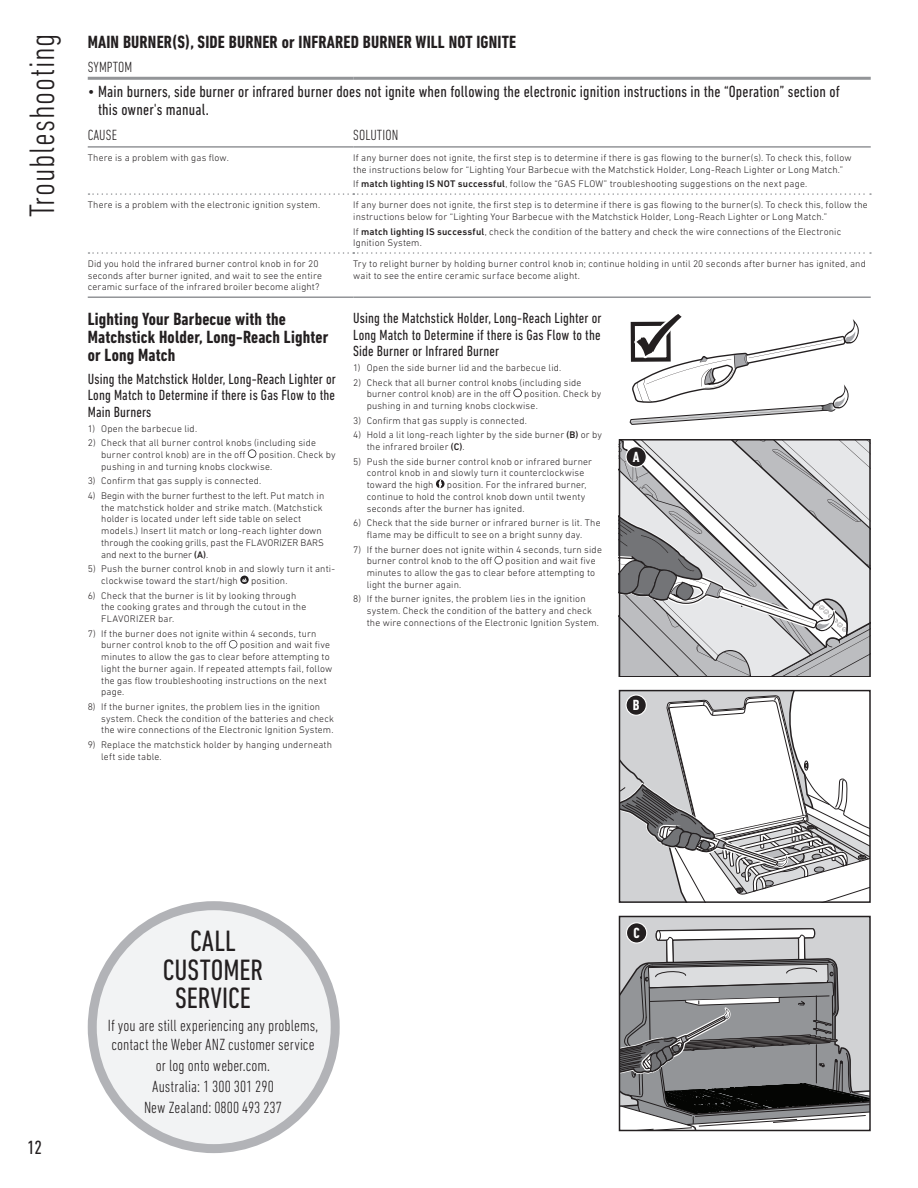
<style>
.page{position:relative;width:918px;height:1188px;background:#fff}
.page>*{position:absolute;margin:0;border:0;box-sizing:border-box;transform-origin:0 0}
.t1{font:300 condensed 36px "DIN Next LT Pro";letter-spacing:.02em;color:#231f20}
.t2{font:condensed 30px/28.5px "DIN Next LT Pro";letter-spacing:.005em;color:#231f20;text-align:center}
.t3{font:condensed 19.5px "DIN Next LT Pro";color:#231f20}
.t4{font:700 condensed 18px/18px "DIN Next LT Pro";letter-spacing:.01em;color:#231f20}
.t5{font:condensed 16.5px/18px "DIN Next LT Pro";letter-spacing:.01em;color:#231f20}
.t6{font:300 condensed 16.5px/20.7px "DIN Next LT Pro";letter-spacing:.005em;color:#231f20;text-align:center}
.t7{font:condensed 15px/16.5px "DIN Next LT Pro";letter-spacing:.01em;color:#231f20;text-align:justify}
.t8{font:300 condensed 15px "DIN Next LT Pro";letter-spacing:.01em;color:#231f20}
.t9{font:700 condensed 15px "DIN Next LT Pro";color:#fff}
.t10{font:300 9.75px/11.7px "DIN Next LT Pro";letter-spacing:.02em;color:#231f20}
.s1{font-weight:500}
</style>
<div class="page">
<svg style="left:622px;top:693px;width:246px;height:207px"></svg>
<div style="left:619px;top:690px;width:252px;height:213px;border:2px solid #231f20"></div>
<svg style="left:619px;top:439px;width:252px;height:237px;background:#c5c5c7"></svg>
<svg style="left:629px;top:314px;width:230px;height:111px"></svg>
<div style="left:622px;top:919px;width:246px;height:9px;background:#d1d2d4"></div>
<svg style="left:622px;top:928px;width:246px;height:200px;background:#919293"></svg>
<div style="left:619px;top:916px;width:252px;height:215px;border:2px solid #231f20"></div>
<div style="left:627px;top:923px;width:20px;height:20px;background:#231f20;border-radius:50%"></div>
<div style="left:626px;top:922px;width:21px;height:22px;border:1px solid #fff;border-radius:50%"></div>
<svg style="left:88px;top:252px;width:783px;height:2px"></svg>
<svg style="left:88px;top:193px;width:783px;height:2px"></svg>
<hr style="left:88px;top:146px;width:265px;height:2px;background:#939598">
<hr style="left:353px;top:146px;width:518px;height:2px;background:#939598">
<hr style="left:88px;top:77px;width:265px;height:3px;background:#939598">
<hr style="left:353px;top:77px;width:518px;height:3px;background:#939598">
<hr style="left:88px;top:296px;width:265px;height:2px;background:#939598">
<hr style="left:353px;top:296px;width:518px;height:2px;background:#939598">
<svg style="left:248px;top:449px;width:8px;height:9px"></svg>
<svg style="left:240px;top:575px;width:9px;height:9px"></svg>
<svg style="left:229px;top:640px;width:8px;height:8px"></svg>
<svg style="left:513px;top:389px;width:9px;height:8px"></svg>
<svg style="left:436px;top:480px;width:9px;height:8px"></svg>
<svg style="left:438px;top:480px;width:4px;height:8px"></svg>
<svg style="left:495px;top:556px;width:8px;height:8px"></svg>
<div style="left:626px;top:447px;width:20px;height:20px;background:#231f20;border-radius:50%"></div>
<div style="left:626px;top:446px;width:21px;height:22px;border:1px solid #fff;border-radius:50%"></div>
<div style="left:626px;top:695px;width:20px;height:20px;background:#231f20;border-radius:50%"></div>
<div style="left:626px;top:694px;width:21px;height:22px;border:1px solid #fff;border-radius:50%"></div>
<div style="left:92px;top:906px;width:243px;height:243px;background:#f2f3f4;border-radius:50%"></div>
<div style="left:88px;top:901px;width:252px;height:252px;border:9px solid #b2b3b7;border-radius:50%"></div>
<h1 class="t1" style="left:21px;top:217px;width:185px;rotate:-90deg">Troubleshooting</h1>
<h3 class="t4" style="left:88px;top:32px;width:430px">MAIN BURNER(S), SIDE BURNER or INFRARED BURNER WILL NOT IGNITE</h3>
<h3 class="t8" style="left:88px;top:58px;width:46px">SYMPTOM</h3>
<h3 class="t5" style="left:98px;top:83px;width:743px;text-indent:-10px">• Main burners, side burner or infrared burner does not ignite when following the electronic ignition instructions in the “Operation” section of this owner's manual.</h3>
<h3 class="t8" style="left:88px;top:127px;width:31px">CAUSE</h3>
<h3 class="t8" style="left:353px;top:127px;width:47px">SOLUTION</h3>
<p class="t10" style="left:88px;top:152px;width:143px">There is a problem with gas flow.</p>
<p class="t10" style="left:353px;top:152px;width:500px">If any burner does not ignite, the first step is to determine if there is gas flowing to the burner(s). To check this, follow the instructions below for “Lighting Your Barbecue with the Matchstick Holder, Long-Reach Lighter or Long Match.”</p>
<p class="t10" style="left:353px;top:178px;width:455px">If <span class="s1">match lighting IS NOT successful</span>, follow the “GAS FLOW” troubleshooting suggestions on the next page.</p>
<p class="t10" style="left:88px;top:199px;width:234px">There is a problem with the electronic ignition system.</p>
<p class="t10" style="left:353px;top:199px;width:516px">If any burner does not ignite, the first step is to determine if there is gas flowing to the burner(s). To check this, follow the instructions below for “Lighting Your Barbecue with the Matchstick Holder, Long-Reach Lighter or Long Match.”</p>
<p class="t10" style="left:353px;top:225px;width:490px">If <span class="s1">match lighting IS successful</span>, check the condition of the battery and check the wire connections of the Electronic<br>Ignition System.</p>
<p class="t10" style="left:88px;top:258px;width:236px">Did you hold the infrared burner control knob in for 20 seconds after burner ignited, and wait to see the entire ceramic surface of the infrared broiler become alight?</p>
<p class="t10" style="left:353px;top:258px;width:514px">Try to relight burner by holding burner control knob in; continue holding in until 20 seconds after burner has ignited, and wait to see the entire ceramic surface become alight.</p>
<h3 class="t4" style="left:88px;top:310px;width:242px">Lighting Your Barbecue with the<br>Matchstick Holder, Long-Reach Lighter or Long Match</h3>
<h3 class="t7" style="left:88px;top:370px;width:250px">Using the Matchstick Holder, Long-Reach Lighter or Long Match to Determine if there is Gas Flow to the Main Burners</h3>
<p class="t10" style="left:88px;top:422px;width:111px">1) Open the barbecue lid.</p>
<p class="t10" style="left:101px;top:437px;width:216px;text-indent:-14px">2) Check that all burner control knobs (including side burner control knob) are in the off</p>
<h3 class="t7" style="left:353px;top:310px;width:250px">Using the Matchstick Holder, Long-Reach Lighter or Long Match to Determine if there is Gas Flow to the Side Burner or Infrared Burner</h3>
<p class="t10" style="left:353px;top:362px;width:210px">1) Open the side burner lid and the barbecue lid.</p>
<p class="t10" style="left:367px;top:376px;width:216px;text-indent:-14px">2) Check that all burner control knobs (including side burner control knob) are in the off</p>
<p class="t10" style="left:367px;top:388px;width:236px;text-indent:158px">position. Check by pushing in and turning knobs clockwise.</p>
<p class="t10" style="left:353px;top:414px;width:175px">3) Confirm that gas supply is connected.</p>
<p class="t10" style="left:367px;top:429px;width:237px;text-indent:-14px">4) Hold a lit long-reach lighter by the side burner <span class="s1">(B)</span> or by the infrared broiler <span class="s1">(C)</span>.</p>
<p class="t10" style="left:367px;top:455px;width:227px;text-indent:-14px">5) Push the side burner control knob or infrared burner control knob in and slowly turn it counterclockwise toward the high</p>
<p class="t10" style="left:101px;top:449px;width:236px;text-indent:158px">position. Check by pushing in and turning knobs clockwise.</p>
<p class="t10" style="left:88px;top:475px;width:175px">3) Confirm that gas supply is connected.</p>
<p class="t10" style="left:101px;top:490px;width:225px;text-indent:-14px">4) Begin with the burner furthest to the left. Put match in the matchstick holder and strike match. (Matchstick holder is located under left side table on select models.) Insert lit match or long-reach lighter down through the cooking grills, past the FLAVORIZER BARS and next to the burner <span class="s1">(A)</span>.</p>
<p class="t10" style="left:101px;top:563px;width:235px;text-indent:-14px">5) Push the burner control knob in and slowly turn it anti&shy;clockwise toward the start/high</p>
<h3 class="t9" style="left:633px;top:448px;width:8px">A</h3>
<p class="t10" style="left:367px;top:479px;width:221px;text-indent:80px">position. For the infrared burner, continue to hold the control knob down until twenty seconds after the burner has ignited.</p>
<p class="t10" style="left:353px;top:517px;width:249px;text-align:center">6) Check that the side burner or infrared burner is lit. The flame may be difficult to see on a bright sunny day.</p>
<p class="t10" style="left:367px;top:543px;width:237px;text-indent:-14px">7) If the burner does not ignite within 4 seconds, turn side burner control knob to the off</p>
<p class="t10" style="left:367px;top:555px;width:230px;text-align:justify;text-indent:139px">position and wait five minutes to allow the gas to clear before attempting to light the burner again.</p>
<p class="t10" style="left:367px;top:593px;width:234px;text-indent:-14px">8) If the burner ignites, the problem lies in the ignition system. Check the condition of the battery and check the wire connections of the Electronic Ignition System.</p>
<p class="t10" style="left:251px;top:575px;width:38px">position.</p>
<p class="t10" style="left:101px;top:589px;width:207px;text-indent:-14px">6) Check that the burner is lit by looking through the cooking grates and through the cutout in the<br>FLAVORIZER bar.</p>
<p class="t10" style="left:101px;top:627px;width:217px;text-indent:-14px">7) If the burner does not ignite within 4 seconds, turn burner control knob to the off</p>
<p class="t10" style="left:101px;top:639px;width:233px;text-indent:139px">position and wait five minutes to allow the gas to clear before attempting to light the burner again. If repeated attempts fail, follow the gas flow troubleshooting instructions on the next page.</p>
<p class="t10" style="left:101px;top:701px;width:234px;text-indent:-14px">8) If the burner ignites, the problem lies in the ignition system. Check the condition of the batteries and check the wire connections of the Electronic Ignition System.</p>
<p class="t10" style="left:101px;top:739px;width:232px;text-indent:-14px">9) Replace the matchstick holder by hanging underneath left side table.</p>
<h3 class="t9" style="left:633px;top:697px;width:8px">B</h3>
<h3 class="t3" style="left:27px;top:1137px;width:17px">12</h3>
<h2 class="t2" style="left:163px;top:927px;width:102px">CALL<br>CUSTOMER<br>SERVICE</h2>
<h3 class="t6" style="left:108px;top:1015px;width:212px">If you are still experiencing any problems, contact the Weber ANZ customer service or log onto weber.com.<br>Australia: 1 300 301 290<br>New Zealand: 0800 493 237</h3>
<h3 class="t9" style="left:634px;top:924px;width:8px">C</h3>
</div>
